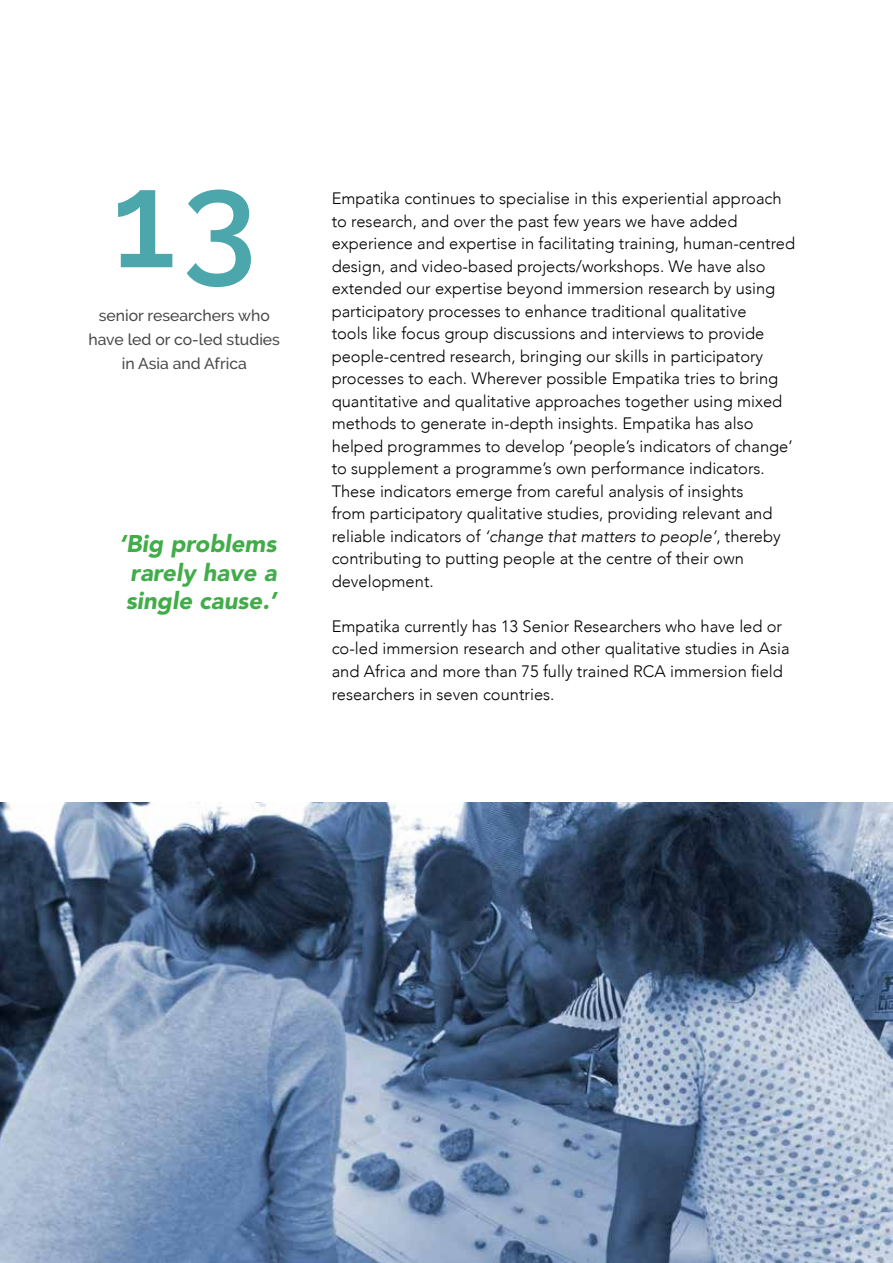
<style>
.page{position:relative;width:893px;height:1263px;background:#fff}
.page>*{position:absolute;margin:0;border:0;box-sizing:border-box;transform-origin:0 0}
.t1{font:600 135px "Raleway";color:#4ca7ac}
.t2{font:italic 900 24px/28.5px "Avenir LT Com";color:#41ad49;text-align:justify}
.t3{font:300 16.5px/22.5px "Avenir";color:#000}
.t4{font:500 15.75px/24px "Raleway";color:#48484a;text-align:center}
.s1{font-style:italic}
</style>
<div class="page">
<img style="left:0;top:802px;width:893px;height:461px">
<h1 class="t1" style="left:112px;top:142px;width:146px">13</h1>
<p class="t4" style="left:88px;top:303px;width:193px">senior researchers who have led or co-led studies in Asia and Africa</p>
<h2 class="t2" style="left:119px;top:529px;width:159px">‘Big problems rarely have a single cause.’</h2>
<p class="t3" style="left:332px;top:187px;width:465px">Empatika continues to specialise in this experiential approach to research, and over the past few years we have added experience and expertise in facilitating training, human-centred design, and video-based projects/workshops. We have also extended our expertise beyond immersion research by using participatory processes to enhance traditional qualitative<br>tools like focus group discussions and interviews to provide people-centred research, bringing our skills in participatory processes to each. Wherever possible Empatika tries to bring quantitative and qualitative approaches together using mixed methods to generate in-depth insights. Empatika has also helped programmes to develop ‘people’s indicators of change’ to supplement a programme’s own performance indicators.<br>These indicators emerge from careful analysis of insights<br>from participatory qualitative studies, providing relevant and reliable indicators of <span class="s1">‘change that matters to people’</span>, thereby contributing to putting people at the centre of their own development.</p>
<p class="t3" style="left:332px;top:615px;width:459px">Empatika currently has 13 Senior Researchers who have led or co-led immersion research and other qualitative studies in Asia and Africa and more than 75 fully trained RCA immersion field researchers in seven countries.</p>
</div>
